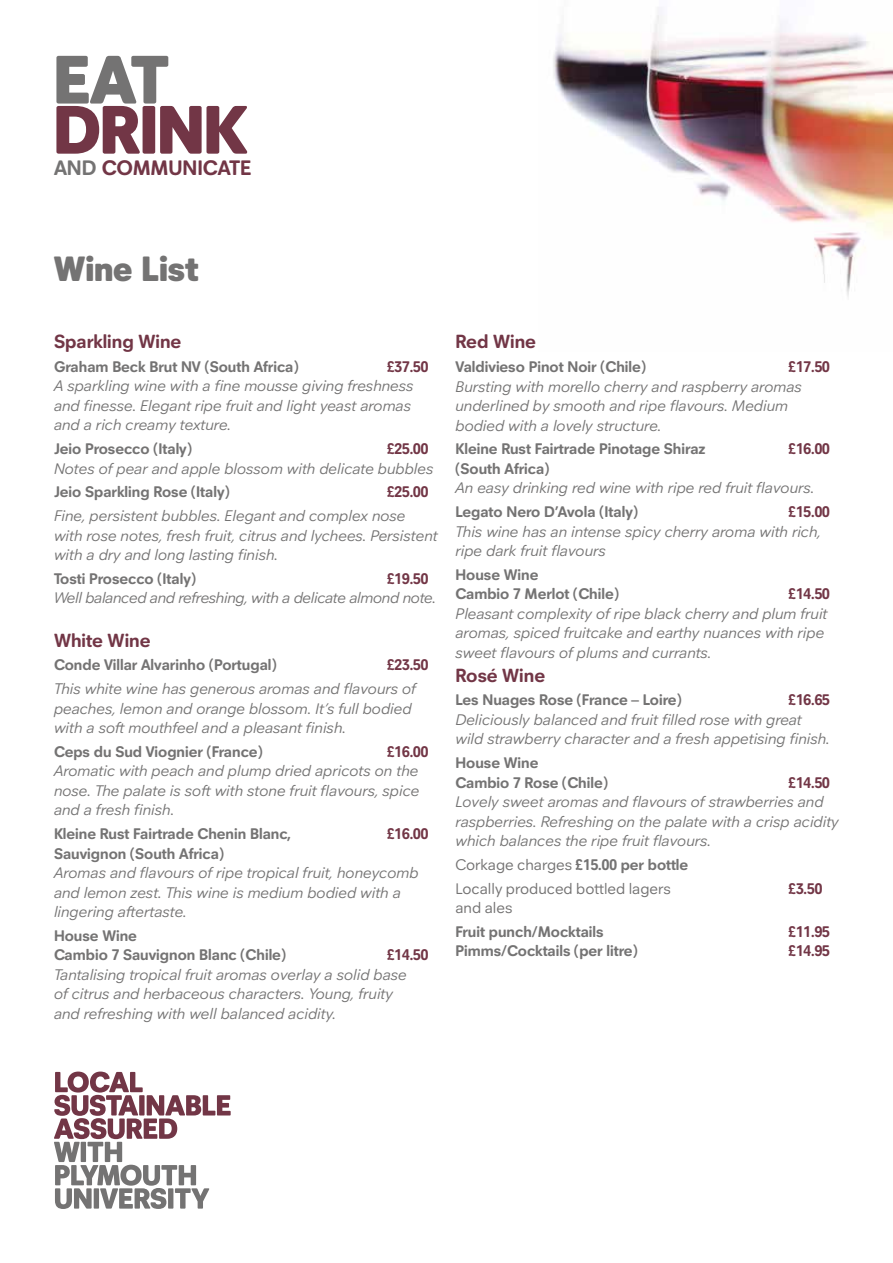
<style>
.page{position:relative;width:893px;height:1263px;background:#fff}
.page>*{position:absolute;margin:0;border:0;box-sizing:border-box;transform-origin:0 0}
.t1{font:900 70.2px "Neuzeitfor Plymouth";color:#723646}
.t2{font:900 70.2px "Neuzeitfor Plymouth";color:#747373}
.t3{font:900 36px "Neuzeitfor Plymouth";letter-spacing:.01em;color:#747373}
.t4{font:700 21.45px "Neuzeitfor Plymouth";color:#723646}
.t5{font:700 19.5px "Neuzeitfor Plymouth";color:#723646}
.t6{font:italic 15.75px/19.5px "Neuzeitfor Plymouth";color:#747373}
.t7{font:700 15.75px/19.5px "Neuzeitfor Plymouth";color:#747373}
.t8{font:700 15.75px "Neuzeitfor Plymouth";color:#723646}
.t9{font:15.75px/23.7px "Neuzeitfor Plymouth";color:#747373}
.t10{font:italic 15.75px "Neuzeitfor Plymouth";letter-spacing:-.02em;color:#747373}
.s1{color:#747373}
.s2{font-weight:700}
</style>
<div class="page">
<svg style="left:54px;top:1071px;width:177px;height:138px"></svg>
<img style="left:553px;top:7px;width:340px;height:290px">
<h1 class="t2" style="left:54px;top:35px;width:117px">EAT</h1>
<h1 class="t1" style="left:54px;top:85px;width:195px">DRINK</h1>
<h3 class="t4" style="left:54px;top:155px;width:199px"><span class="s1">AND</span> COMMUNICATE</h3>
<h2 class="t3" style="left:54px;top:245px;width:146px">Wine List</h2>
<p class="t5" style="left:54px;top:330px;width:129px">Sparkling Wine</p>
<p class="t7" style="left:54px;top:357px;width:246px">Graham Beck Brut NV (South Africa)</p>
<p class="t8" style="left:387px;top:357px;width:43px">£37.50</p>
<p class="t6" style="left:54px;top:376px;width:361px">A sparkling wine with a fine mousse giving freshness and finesse. Elegant ripe fruit and light yeast aromas and a rich creamy texture.</p>
<p class="t7" style="left:54px;top:439px;width:139px">Jeio Prosecco (Italy)</p>
<p class="t8" style="left:387px;top:439px;width:43px">£25.00</p>
<p class="t6" style="left:54px;top:459px;width:381px">Notes of pear and apple blossom with delicate bubbles</p>
<p class="t7" style="left:54px;top:482px;width:177px">Jeio Sparkling Rose (Italy)</p>
<p class="t8" style="left:387px;top:482px;width:43px">£25.00</p>
<p class="t6" style="left:54px;top:506px;width:385px">Fine, persistent bubbles. Elegant and complex nose with rose notes, fresh fruit, citrus and lychees. Persistent with a dry and long lasting finish.</p>
<p class="t7" style="left:54px;top:569px;width:143px">Tosti Prosecco (Italy)</p>
<p class="t8" style="left:387px;top:569px;width:43px">£19.50</p>
<p class="t10" style="left:54px;top:589px;width:383px">Well balanced and refreshing, with a delicate almond note.</p>
<p class="t5" style="left:54px;top:628px;width:98px">White Wine</p>
<p class="t7" style="left:54px;top:655px;width:224px">Conde Villar Alvarinho (Portugal)</p>
<p class="t8" style="left:387px;top:655px;width:43px">£23.50</p>
<p class="t6" style="left:54px;top:679px;width:363px">This white wine has generous aromas and flavours of peaches, lemon and orange blossom. It’s full bodied with a soft mouthfeel and a pleasant finish.</p>
<p class="t7" style="left:54px;top:742px;width:210px">Ceps du Sud Viognier (France)</p>
<p class="t8" style="left:387px;top:742px;width:43px">£16.00</p>
<p class="t6" style="left:54px;top:761px;width:367px;text-align:justify">Aromatic with peach and plump dried apricots on the nose. The palate is soft with stone fruit flavours, spice and a fresh finish.</p>
<p class="t7" style="left:54px;top:824px;width:239px">Kleine Rust Fairtrade Chenin Blanc,</p>
<p class="t8" style="left:387px;top:824px;width:43px">£16.00</p>
<p class="t7" style="left:54px;top:843px;width:171px">Sauvignon (South Africa)</p>
<p class="t6" style="left:54px;top:863px;width:366px">Aromas and flavours of ripe tropical fruit, honeycomb and lemon zest. This wine is medium bodied with a lingering aftertaste.</p>
<p class="t7" style="left:54px;top:926px;width:233px">House Wine<br>Cambio 7 Sauvignon Blanc (Chile)</p>
<p class="t8" style="left:387px;top:945px;width:43px">£14.50</p>
<p class="t6" style="left:54px;top:965px;width:354px">Tantalising tropical fruit aromas overlay a solid base of citrus and herbaceous characters. Young, fruity and refreshing with well balanced acidity.</p>
<p class="t5" style="left:455px;top:330px;width:82px">Red Wine</p>
<p class="t7" style="left:455px;top:357px;width:192px">Valdivieso Pinot Noir (Chile)</p>
<p class="t8" style="left:788px;top:357px;width:43px">£17.50</p>
<p class="t6" style="left:455px;top:377px;width:348px">Bursting with morello cherry and raspberry aromas underlined by smooth and ripe flavours. Medium bodied with a lovely structure.</p>
<p class="t7" style="left:455px;top:439px;width:251px">Kleine Rust Fairtrade Pinotage Shiraz</p>
<p class="t8" style="left:788px;top:439px;width:43px">£16.00</p>
<p class="t7" style="left:455px;top:458px;width:95px">(South Africa)</p>
<p class="t6" style="left:455px;top:478px;width:360px">An easy drinking red wine with ripe red fruit flavours.</p>
<p class="t7" style="left:455px;top:502px;width:184px">Legato Nero D’Avola (Italy)</p>
<p class="t8" style="left:788px;top:502px;width:43px">£15.00</p>
<p class="t6" style="left:455px;top:522px;width:367px">This wine has an intense spicy cherry aroma with rich, ripe dark fruit flavours</p>
<p class="t7" style="left:455px;top:564px;width:165px">House Wine<br>Cambio 7 Merlot (Chile)</p>
<p class="t8" style="left:788px;top:584px;width:43px">£14.50</p>
<p class="t6" style="left:455px;top:604px;width:373px">Pleasant complexity of ripe black cherry and plum fruit aromas, spiced fruitcake and earthy nuances with ripe sweet flavours of plums and currants.</p>
<p class="t5" style="left:455px;top:663px;width:91px">Rosé Wine</p>
<p class="t7" style="left:455px;top:690px;width:228px">Les Nuages Rose (France – Loire)</p>
<p class="t8" style="left:788px;top:690px;width:43px">£16.65</p>
<p class="t6" style="left:455px;top:710px;width:376px">Deliciously balanced and fruit filled rose with great wild strawberry character and a fresh appetising finish.</p>
<p class="t7" style="left:455px;top:753px;width:154px">House Wine<br>Cambio 7 Rose (Chile)</p>
<p class="t8" style="left:788px;top:773px;width:43px">£14.50</p>
<p class="t6" style="left:455px;top:792px;width:385px">Lovely sweet aromas and flavours of strawberries and raspberries. Refreshing on the palate with a crisp acidity which balances the ripe fruit flavours.</p>
<p class="t9" style="left:455px;top:852px;width:234px">Corkage charges <span class="s2">£15.00 per bottle<br></span>Locally produced bottled lagers</p>
<p class="t8" style="left:788px;top:879px;width:35px">£3.50</p>
<p class="t9" style="left:455px;top:896px;width:58px">and ales</p>
<p class="t7" style="left:455px;top:921px;width:150px">Fruit punch/Mocktails</p>
<p class="t8" style="left:788px;top:922px;width:43px">£11.95</p>
<p class="t7" style="left:455px;top:941px;width:183px">Pimms/Cocktails (per litre)</p>
<p class="t8" style="left:788px;top:941px;width:43px">£14.95</p>
</div>
